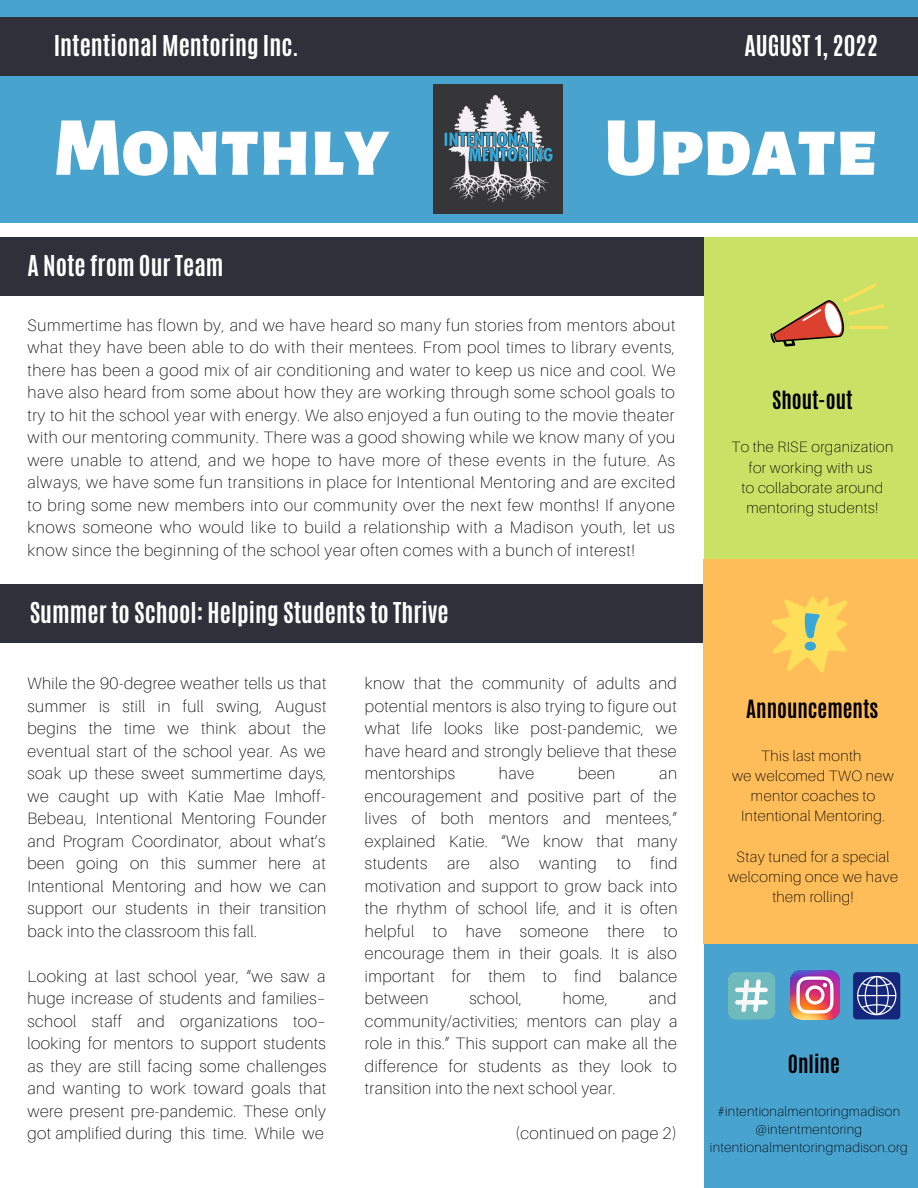
<style>
.page{position:relative;width:918px;height:1188px;background:#fff}
.page>*{position:absolute;margin:0;border:0;box-sizing:border-box;transform-origin:0 0}
.t1{font:900 84px "Alegreya Sans SC";color:#fff}
.t2{font:700 24px "Antonio";color:#fff}
.t3{font:700 21px "Antonio";color:#000}
.t4{font:100 16.5px/22.5px "Aileron";letter-spacing:.03em;color:#000;text-align:justify}
.t5{font:100 15px/20.2px "Aileron";letter-spacing:.03em;color:#000;text-align:center}
.t6{font:100 13.5px/18px "Aileron";letter-spacing:.03em;color:#000;text-align:center}
</style>
<div class="page">
<div style="left:0;top:237px;width:708px;height:58px;background:#2f3039"></div>
<div style="left:0;top:584px;width:708px;height:59px;background:#2f3039"></div>
<div style="left:704px;top:942px;width:214px;height:246px;background:#48a3cf"></div>
<div style="left:704px;top:237px;width:214px;height:328px;background:#c9e265"></div>
<div style="left:703px;top:560px;width:215px;height:384px;background:#ffbd59"></div>
<img style="left:791px;top:971px;width:48px;height:48px">
<svg style="left:770px;top:283px;width:117px;height:64px"></svg>
<div style="left:0;top:0;width:918px;height:223px;background:#48a3cf"></div>
<div style="left:0;top:17px;width:918px;height:59px;background:#2f3039"></div>
<img style="left:434px;top:84px;width:129px;height:129px">
<div style="left:728px;top:972px;width:47px;height:47px;background:#6ebabd;border-radius:8px"></div>
<hr style="left:735px;top:988px;width:33px;height:4px;background:#fff;border-radius:2px">
<div style="left:735px;top:1000px;width:33px;height:5px;background:#fff;border-radius:2px"></div>
<svg style="left:728px;top:972px;width:33px;height:47px"></svg>
<div style="left:853px;top:972px;width:47px;height:47px;background:#14277d;border-radius:4px"></div>
<svg style="left:857px;top:976px;width:39px;height:39px"></svg>
<svg style="left:772px;top:597px;width:76px;height:76px"></svg>
<h2 class="t2" style="left:54px;top:28px;width:246px">Intentional Mentoring Inc.</h2>
<h2 class="t2" style="left:744px;top:28px;width:135px">AUGUST 1, 2022</h2>
<h1 class="t1" style="left:54px;top:108px;width:336px">Monthly</h1>
<h1 class="t1" style="left:604px;top:108px;width:274px">Update</h1>
<h2 class="t2" style="left:27px;top:248px;width:198px">A Note from Our Team</h2>
<p class="t4" style="left:27px;top:313px;width:649px">Summertime has flown by, and we have heard so many fun stories from mentors about what they have been able to do with their mentees. From pool times to library events, there has been a good mix of air conditioning and water to keep us nice and cool. We have also heard from some about how they are working through some school goals to try to hit the school year with energy. We also enjoyed a fun outing to the movie theater with our mentoring community. There was a good showing while we know many of you were unable to attend, and we hope to have more of these events in the future. As always, we have some fun transitions in place for Intentional Mentoring and are excited to bring some new members into our community over the next few months! If anyone knows someone who would like to build a relationship with a Madison youth, let us know since the beginning of the school year often comes with a bunch of interest!</p>
<h2 class="t2" style="left:30px;top:595px;width:420px">Summer to School: Helping Students to Thrive</h2>
<p class="t4" style="left:27px;top:672px;width:300px">While the 90-degree weather tells us that summer is still in full swing, August begins the time we think about the eventual start of the school year. As we soak up these sweet summertime days, we caught up with Katie Mae Imhoff-Bebeau, Intentional Mentoring Founder and Program Coordinator, about what’s been going on this summer here at Intentional Mentoring and how we can support our students in their transition back into the classroom this fall.</p>
<p class="t4" style="left:27px;top:964px;width:300px">Looking at last school year, “we saw a huge increase of students and families– school staff and organizations too– looking for mentors to support students as they are still facing some challenges and wanting to work toward goals that were present pre-pandemic. These only got amplified during this time. While we</p>
<p class="t4" style="left:365px;top:672px;width:314px">know that the community of adults and potential mentors is also trying to figure out what life looks like post-pandemic, we have heard and strongly believe that these mentorships</p>
<p class="t4" style="left:499px;top:762px;width:37px">have</p>
<p class="t4" style="left:578px;top:762px;width:39px">been</p>
<p class="t4" style="left:365px;top:762px;width:314px;text-indent:294px">an encouragement and positive part of the lives of both mentors and mentees,” explained Katie. “We know that many students are also wanting to find motivation and support to grow back into the rhythm of school life, and it is often helpful to have someone there to encourage them in their goals. It is also important for them to find balance between</p>
<p class="t4" style="left:469px;top:987px;width:54px">school,</p>
<p class="t4" style="left:563px;top:987px;width:47px">home,</p>
<p class="t4" style="left:365px;top:987px;width:314px;text-indent:284px">and community/activities; mentors can play a role in this.” This support can make all the difference for students as they look to transition into the next school year.</p>
<p class="t4" style="left:515px;top:1122px;width:163px">(continued on page 2)</p>
<p class="t3" style="left:772px;top:385px;width:82px">Shout-out</p>
<p class="t5" style="left:731px;top:437px;width:163px">To the RISE organization for working with us<br>to collaborate around mentoring students!</p>
<p class="t3" style="left:746px;top:694px;width:134px">Announcements</p>
<p class="t5" style="left:732px;top:745px;width:163px">This last month<br>we welcomed TWO new mentor coaches to<br>Intentional Mentoring.</p>
<p class="t5" style="left:728px;top:846px;width:171px">Stay tuned for a special welcoming once we have them rolling!</p>
<p class="t3" style="left:788px;top:1049px;width:53px">Online</p>
<p class="t6" style="left:710px;top:1102px;width:199px">#intentionalmentoringmadison @intentmentoring intentionalmentoringmadison.org</p>
</div>
